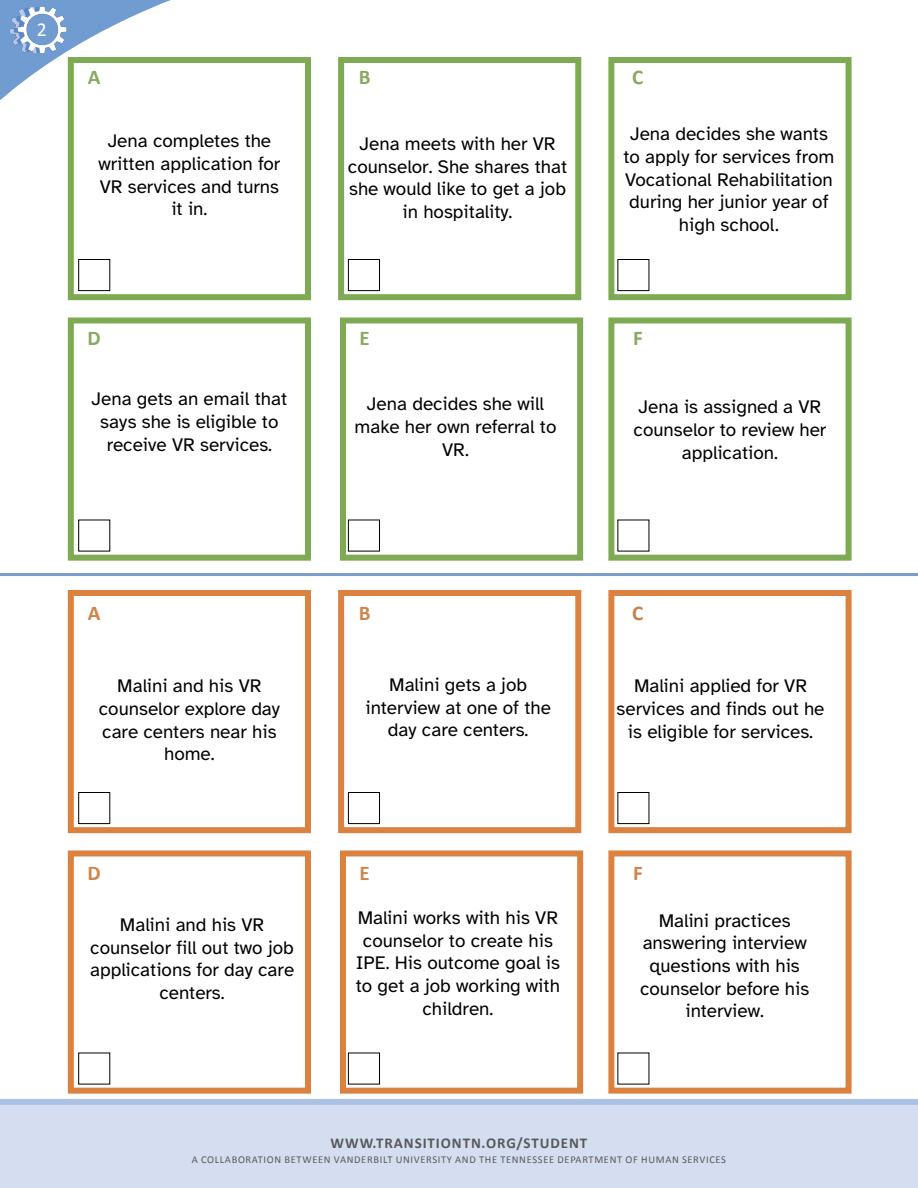
<style>
.page{position:relative;width:918px;height:1188px;background:#fff}
.page>*{position:absolute;margin:0;border:0;box-sizing:border-box;transform-origin:0 0}
.t1{font:700 21px "Calibri";color:#89aa60}
.t2{font:700 21px "Calibri";color:#ce864e}
.t3{font:700 21px "Calibri";color:#c4804a}
.t4{font:19.8px "Calibri";color:#fff}
.t5{font:18.9px/22.6px "Atkinson Hyperlegible";color:#000;text-align:center}
.t6{font:700 15px "Calibri";letter-spacing:.06em;color:#58595b}
.t7{font:10.5px "Calibri";letter-spacing:.06em;color:#58595b}
</style>
<div class="page">
<div style="left:0;top:1099px;width:918px;height:89px;background:#d5def1"></div>
<svg style="left:0;top:0;width:171px;height:162px"></svg>
<img style="left:8px;top:7px;width:60px;height:45px">
<div style="left:68px;top:57px;width:243px;height:243px;border:6px solid #7eaa53"></div>
<div style="left:68px;top:590px;width:243px;height:243px;border:6px solid #db8241"></div>
<div style="left:338px;top:57px;width:243px;height:243px;border:6px solid #7eaa53"></div>
<div style="left:338px;top:590px;width:243px;height:243px;border:6px solid #db8241"></div>
<div style="left:68px;top:317px;width:243px;height:244px;border:6px solid #7eaa53"></div>
<div style="left:68px;top:850px;width:243px;height:244px;border:6px solid #db8241"></div>
<div style="left:340px;top:317px;width:243px;height:244px;border:6px solid #7eaa53"></div>
<div style="left:340px;top:850px;width:243px;height:244px;border:6px solid #db8241"></div>
<div style="left:608px;top:57px;width:244px;height:243px;border:6px solid #7eaa53"></div>
<div style="left:608px;top:590px;width:244px;height:243px;border:6px solid #db8241"></div>
<div style="left:608px;top:317px;width:244px;height:244px;border:6px solid #7eaa53"></div>
<div style="left:608px;top:850px;width:244px;height:244px;border:6px solid #db8241"></div>
<div style="left:78px;top:259px;width:32px;height:32px;border:1px solid #000"></div>
<div style="left:78px;top:792px;width:32px;height:32px;border:1px solid #000"></div>
<div style="left:348px;top:259px;width:32px;height:32px;border:1px solid #000"></div>
<div style="left:348px;top:792px;width:32px;height:32px;border:1px solid #000"></div>
<div style="left:348px;top:520px;width:32px;height:31px;border:1px solid #000"></div>
<div style="left:348px;top:1053px;width:32px;height:31px;border:1px solid #000"></div>
<div style="left:617px;top:259px;width:32px;height:32px;border:1px solid #000"></div>
<div style="left:617px;top:792px;width:32px;height:32px;border:1px solid #000"></div>
<hr style="left:0;top:573px;width:918px;height:3px;background:#7a9ccb">
<p class="t4" style="left:37px;top:16px;width:12px">2</p>
<p class="t1" style="left:88px;top:63px;width:14px">A</p>
<p class="t5" style="left:98px;top:130px;width:183px">Jena completes the written application for<br>VR services and turns it in.</p>
<p class="t1" style="left:88px;top:323px;width:15px">D</p>
<p class="t5" style="left:92px;top:388px;width:197px">Jena gets an email that says she is eligible to receive VR services.</p>
<p class="t1" style="left:359px;top:63px;width:13px">B</p>
<p class="t1" style="left:632px;top:63px;width:13px">C</p>
<p class="t5" style="left:348px;top:133px;width:221px">Jena meets with her VR counselor. She shares that she would like to get a job in hospitality.</p>
<p class="t5" style="left:623px;top:123px;width:213px">Jena decides she wants to apply for services from<br>Vocational Rehabilitation during her junior year of high school.</p>
<p class="t1" style="left:360px;top:323px;width:12px">E</p>
<p class="t1" style="left:633px;top:323px;width:11px">F</p>
<p class="t5" style="left:355px;top:393px;width:203px">Jena decides she will make her own referral to<br>VR.</p>
<p class="t5" style="left:634px;top:396px;width:194px">Jena is assigned a VR counselor to review her application.</p>
<p class="t2" style="left:88px;top:598px;width:14px">A</p>
<p class="t5" style="left:99px;top:675px;width:183px">Malini and his VR counselor explore day care centers near his home.</p>
<p class="t2" style="left:88px;top:859px;width:15px">D</p>
<p class="t5" style="left:90px;top:914px;width:206px">Malini and his VR counselor fill out two job applications for day care centers.</p>
<p class="t2" style="left:359px;top:598px;width:13px">B</p>
<p class="t3" style="left:632px;top:598px;width:13px">C</p>
<p class="t5" style="left:366px;top:674px;width:187px">Malini gets a job interview at one of the day care centers.</p>
<p class="t5" style="left:617px;top:675px;width:209px">Malini applied for VR services and finds out he is eligible for services.</p>
<p class="t2" style="left:360px;top:858px;width:12px">E</p>
<p class="t2" style="left:633px;top:858px;width:11px">F</p>
<p class="t5" style="left:356px;top:907px;width:206px">Malini works with his VR counselor to create his<br>IPE. His outcome goal is to get a job working with children.</p>
<p class="t5" style="left:640px;top:909px;width:171px">Malini practices answering interview questions with his counselor before his interview.</p>
<p class="t6" style="left:331px;top:1132px;width:258px">WWW.TRANSITIONTN.ORG/STUDENT</p>
<p class="t7" style="left:192px;top:1152px;width:536px">A COLLABORATION BETWEEN VANDERBILT UNIVERSITY AND THE TENNESSEE DEPARTMENT OF HUMAN SERVICES</p>
</div>
